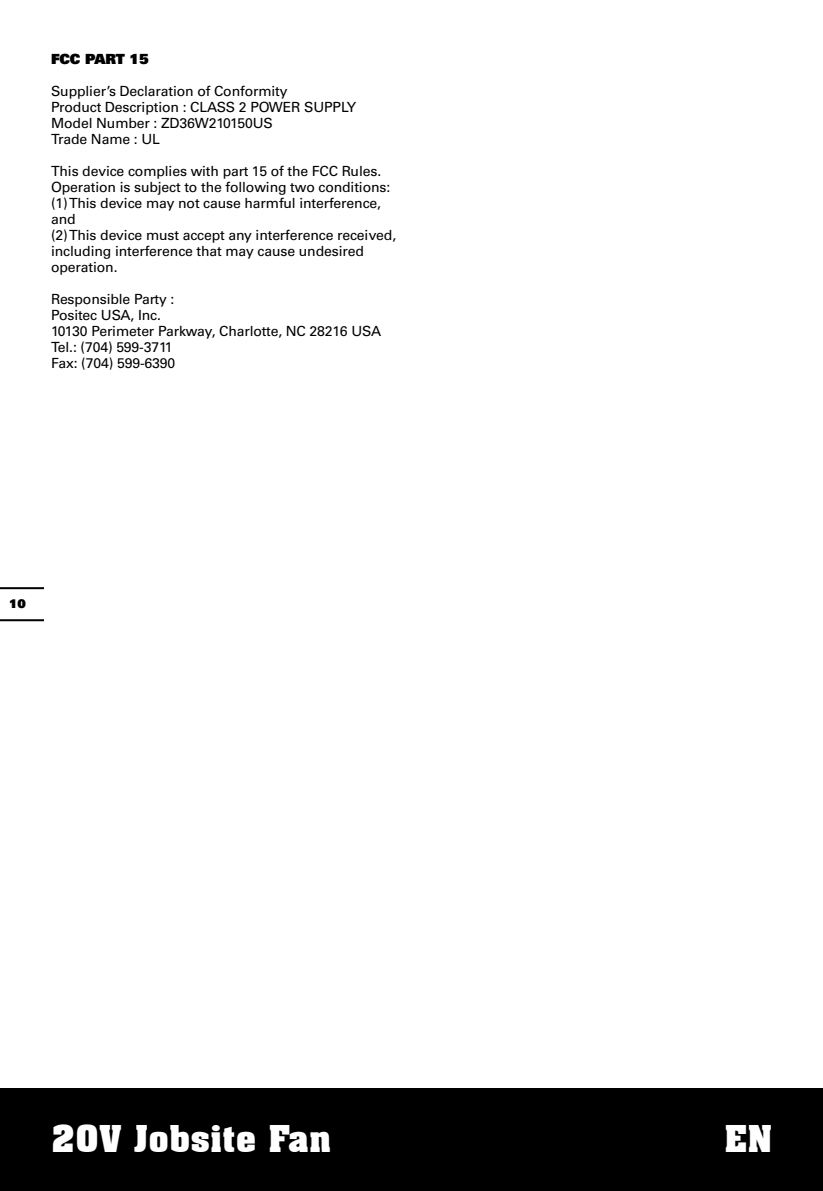
<style>
.page{position:relative;width:823px;height:1191px;background:#fff}
.page>*{position:absolute;margin:0;border:0;box-sizing:border-box;transform-origin:0 0}
.t1{font:700 36px "Aachen BT";color:#fff}
.t2{font:14px/16px "Univers";letter-spacing:-.01em;color:#000}
.t3{font:900 14px "Univers";letter-spacing:-.01em;color:#000}
.t4{font:900 12px "Univers";color:#000}
</style>
<div class="page">
<div style="left:0;top:1089px;width:822px;height:102px;background:#000"></div>
<hr style="left:0;top:619px;width:43px;height:2px;background:#000">
<hr style="left:0;top:587px;width:43px;height:2px;background:#000">
<p class="t3" style="left:51px;top:49px;width:99px">FCC PART 15</p>
<p class="t2" style="left:51px;top:83px;width:306px">Supplier’s Declaration of Conformity<br>Product Description : CLASS 2 POWER SUPPLY<br>Model Number : ZD36W210150US<br>Trade Name : UL</p>
<p class="t2" style="left:51px;top:163px;width:346px">This device complies with part 15 of the FCC Rules.<br>Operation is subject to the following two conditions: (1) This device may not cause harmful interference, and<br>(2) This device must accept any interference received, including interference that may cause undesired operation.</p>
<p class="t2" style="left:51px;top:291px;width:331px">Responsible Party :<br>Positec USA, Inc.<br>10130 Perimeter Parkway, Charlotte, NC 28216 USA<br>Tel.: (704) 599-3711<br>Fax: (704) 599-6390</p>
<p class="t4" style="left:9px;top:595px;width:18px">10</p>
<h1 class="t1" style="left:51px;top:1116px;width:281px">20V Jobsite Fan</h1>
<h1 class="t1" style="left:724px;top:1116px;width:49px">EN</h1>
</div>
